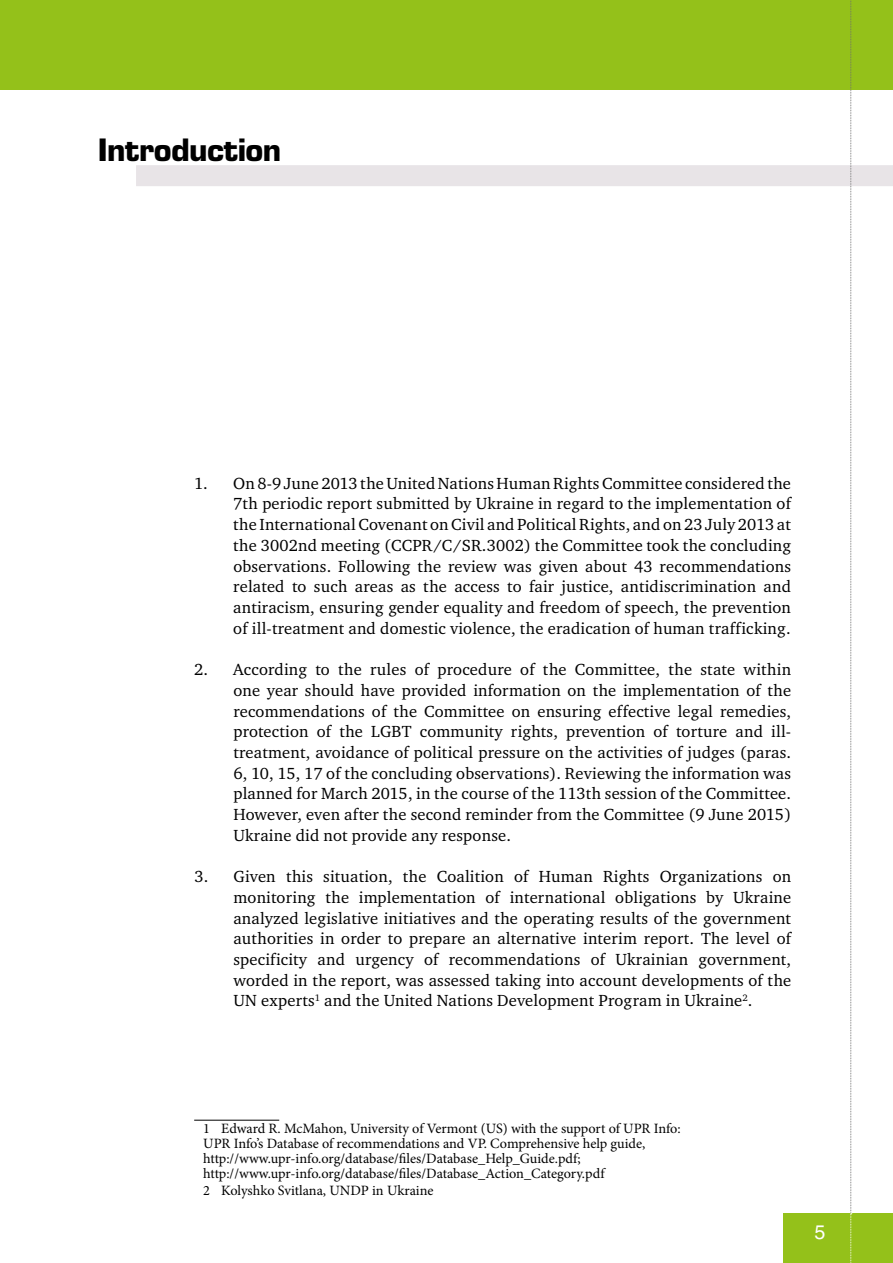
<style>
.page{position:relative;width:893px;height:1263px;background:#fff}
.page>*{position:absolute;margin:0;border:0;box-sizing:border-box;transform-origin:0 0}
.t1{font:700 30px "Europe C";letter-spacing:-.02em;color:#000}
.t2{font:19.5px "Helios";color:#fff}
.t3{font:16.5px/20.7px "Charter C";letter-spacing:.01em;color:#000;text-align:justify}
.t4{font:14.25px/15px "Minion Pro";letter-spacing:-.005em;color:#000}
</style>
<div class="page">
<div style="left:0;top:0;width:893px;height:90px;background:#94c11a"></div>
<hr style="left:194px;top:1120px;width:85px;height:1px;background:#000">
<div style="left:136px;top:165px;width:757px;height:21px;background:#e8e4e7"></div>
<div style="left:783px;top:1213px;width:110px;height:50px;background:#94c11a"></div>
<svg style="left:850px;top:0;width:2px;height:1263px"></svg>
<h1 class="t1" style="left:98px;top:132px;width:185px">Introduction</h1>
<p class="t3" style="left:233px;top:473px;width:559px;text-indent:-39px">1. On 8-9 June 2013 theUnited Nations HumanRightsCommittee considered the 7th periodic report submitted by Ukraine in regard to the implementation of the InternationalCovenant onCivil and PoliticalRights, and on 23 July 2013 at the 3002nd meeting (CCPR/C/SR.3002) the Committee took the concluding observations. Following the review was given about 43 recommendations related to such areas as the access to fair justice, antidiscrimination and antiracism, ensuring gender equality and freedom of speech, the prevention of ill-treatment and domestic violence, the eradication of human trafficking.</p>
<p class="t3" style="left:233px;top:659px;width:559px;text-indent:-39px">2. According to the rules of procedure of the Committee, the state within one year should have provided information on the implementation of the recommendations of the Committee on ensuring effective legal remedies, protection of the LGBT community rights, prevention of torture and ill&shy;treatment, avoidance of political pressure on the activities of judges (paras.<br>6, 10, 15, 17 of the concluding observations). Reviewing the information was planned for March 2015, in the course of the 113th session of the Committee.<br>However, even after the second reminder from the Committee (9 June 2015)<br>Ukraine did not provide any response.</p>
<p class="t3" style="left:233px;top:866px;width:559px;text-indent:-39px">3. Given this situation, the Coalition of Human Rights Organizations on monitoring the implementation of international obligations by Ukraine analyzed legislative initiatives and the operating results of the government authorities in order to prepare an alternative interim report. The level of specificity and urgency of recommendations of Ukrainian government, worded in the report, was assessed taking into account developments of the UN experts<sup>1</sup> and the United Nations Development Program in Ukraine<sup>2</sup>.</p>
<p class="t4" style="left:203px;top:1121px;width:479px">1 Edward R. McMahon, University of Vermont (US) with the support of UPR Info:<br>UPR Info’s Database of recommendations and VP. Comprehensive help guide, http://www.upr-info.org/database/files/Database_Help_Guide.pdf; http://www.upr-info.org/database/files/Database_Action_Category.pdf</p>
<p class="t4" style="left:203px;top:1183px;width:232px">2 Kolyshko Svitlana, UNDP in Ukraine</p>
<p class="t2" style="left:815px;top:1220px;width:12px">5</p>
</div>
